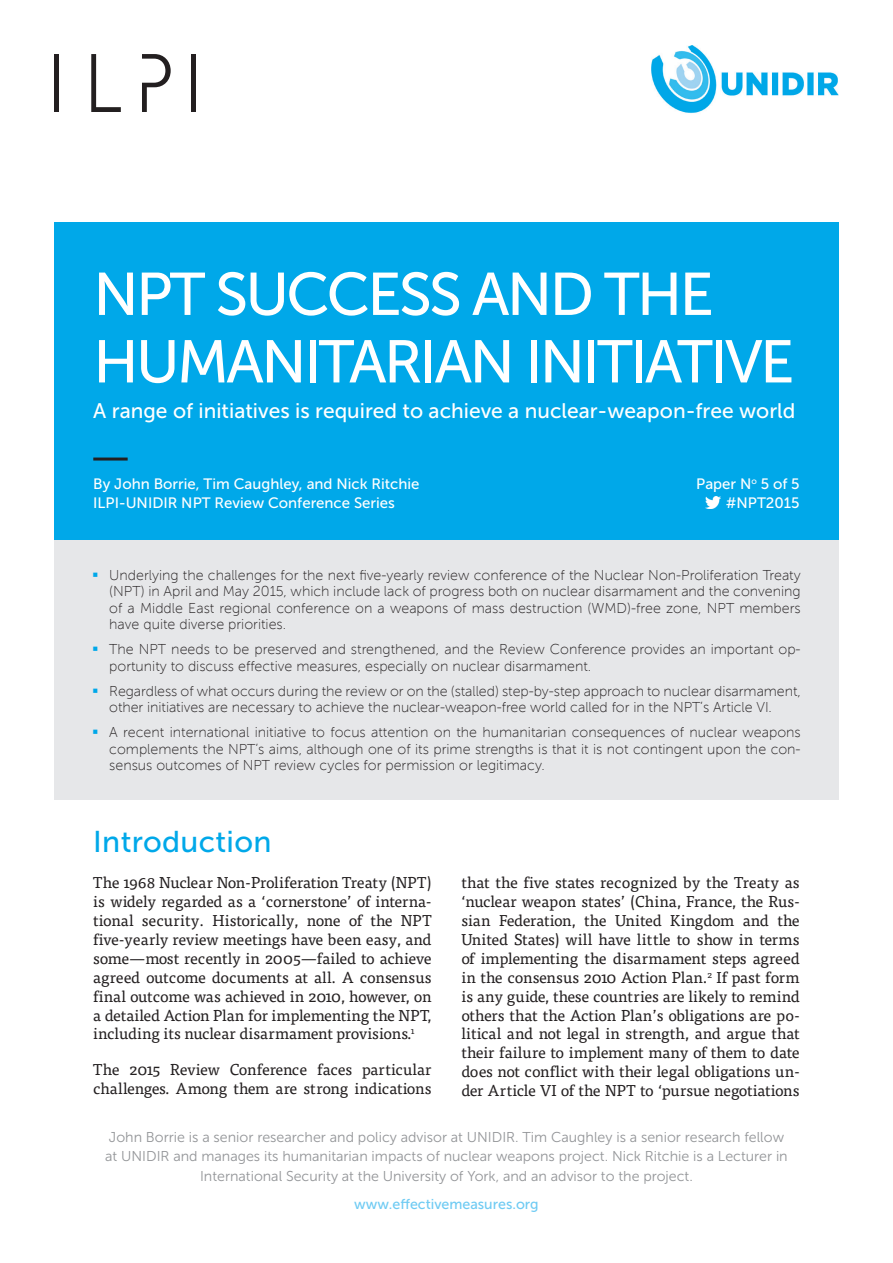
<style>
.page{position:relative;width:893px;height:1263px;background:#fff}
.page>*{position:absolute;margin:0;border:0;box-sizing:border-box;transform-origin:0 0}
.t1{font:60px/67.5px "Museo Sans 500";letter-spacing:-.045em;color:#fff}
.t2{font:30px "Museo Sans 500";letter-spacing:.01em;color:#00a8e9}
.t3{font:21px "Museo Sans 500";color:#fff}
.t4{font:15.75px/18.9px "Tisa Pro";letter-spacing:-.01em;color:#231f20;text-align:justify}
.t5{font:15px/18.5px "Museo Sans 500";color:#fff}
.t6{font:14.25px/16.5px "Museo Sans 100";color:#231f20;text-align:justify}
.t7{font:14.25px/19.5px "Museo Sans 300";color:#939598;text-align:center}
.t8{font:14.25px "Museo Sans 500";color:#6fcbf3}
.s1{color:#00a8e9}
</style>
<div class="page">
<div style="left:54px;top:539px;width:785px;height:261px;background:#e6e7e9"></div>
<div style="left:54px;top:222px;width:785px;height:317px;background:#00a8e9"></div>
<hr style="left:93px;top:457px;width:35px;height:3px;background:#231f20">
<div style="left:54px;top:54px;width:5px;height:58px;background:#231f20"></div>
<svg style="left:91px;top:54px;width:30px;height:58px"></svg>
<div style="left:191px;top:54px;width:5px;height:58px;background:#231f20"></div>
<svg style="left:142px;top:54px;width:29px;height:58px"></svg>
<img style="left:652px;top:45px;width:64px;height:68px">
<img style="left:721px;top:72px;width:118px;height:24px">
<img style="left:706px;top:496px;width:14px;height:12px">
<h1 class="t1" style="left:93px;top:261px;width:703px">NPT SUCCESS AND THE<br>HUMANITARIAN INITIATIVE</h1>
<h3 class="t3" style="left:93px;top:398px;width:704px">A range of initiatives is required to achieve a nuclear-weapon-free world</h3>
<p class="t5" style="left:93px;top:475px;width:328px">By John Borrie, Tim Caughley, and Nick Ritchie<br>ILPI-UNIDIR NPT Review Conference Series</p>
<p class="t5" style="left:696px;top:475px;width:105px">Paper N<sup>o</sup> 5 of 5</p>
<p class="t5" style="left:726px;top:493px;width:75px">#NPT2015</p>
<p class="t6" style="left:109px;top:567px;width:693px;text-indent:-17px"><span class="s1">▪</span> Underlying the challenges for the next five-yearly review conference of the Nuclear Non-Proliferation Treaty (NPT) in April and May 2015, which include lack of progress both on nuclear disarmament and the convening of a Middle East regional conference on a weapons of mass destruction (WMD)-free zone, NPT members have quite diverse priorities.</p>
<p class="t6" style="left:109px;top:641px;width:693px;text-indent:-17px"><span class="s1">▪</span> The NPT needs to be preserved and strengthened, and the Review Conference provides an important op&shy;portunity to discuss effective measures, especially on nuclear disarmament.</p>
<p class="t6" style="left:109px;top:683px;width:693px;text-indent:-17px"><span class="s1">▪</span> Regardless of what occurs during the review or on the (stalled) step-by-step approach to nuclear disarmament, other initiatives are necessary to achieve the nuclear-weapon-free world called for in the NPT’s Article VI.</p>
<p class="t6" style="left:109px;top:724px;width:693px;text-indent:-17px"><span class="s1">▪</span> A recent international initiative to focus attention on the humanitarian consequences of nuclear weapons complements the NPT’s aims, although one of its prime strengths is that it is not contingent upon the con&shy;sensus outcomes of NPT review cycles for permission or legitimacy.</p>
<h2 class="t2" style="left:93px;top:824px;width:180px">Introduction</h2>
<p class="t4" style="left:93px;top:872px;width:340px">The 1968 Nuclear Non-Proliferation Treaty (NPT) is widely regarded as a ‘cornerstone’ of interna&shy;tional security. Historically, none of the NPT five-yearly review meetings have been easy, and some—most recently in 2005—failed to achieve agreed outcome documents at all. A consensus final outcome was achieved in 2010, however, on a detailed Action Plan for implementing the NPT, including its nuclear disarmament provisions.<sup>1</sup></p>
<p class="t4" style="left:93px;top:1059px;width:340px">The 2015 Review Conference faces particular challenges. Among them are strong indications</p>
<p class="t4" style="left:461px;top:872px;width:340px">that the five states recognized by the Treaty as ‘nuclear weapon states’ (China, France, the Rus&shy;sian Federation, the United Kingdom and the United States) will have little to show in terms of implementing the disarmament steps agreed in the consensus 2010 Action Plan.<sup>2</sup> If past form is any guide, these countries are likely to remind others that the Action Plan’s obligations are po&shy;litical and not legal in strength, and argue that their failure to implement many of them to date does not conflict with their legal obligations un&shy;der Article VI of the NPT to ‘pursue negotiations</p>
<p class="t7" style="left:105px;top:1127px;width:684px">John Borrie is a senior researcher and policy advisor at UNIDIR. Tim Caughley is a senior research fellow at UNIDIR and manages its humanitarian impacts of nuclear weapons project. Nick Ritchie is a Lecturer in<br>International Security at the University of York, and an advisor to the project.</p>
<p class="t8" style="left:354px;top:1195px;width:186px">www.effectivemeasures.org</p>
</div>
